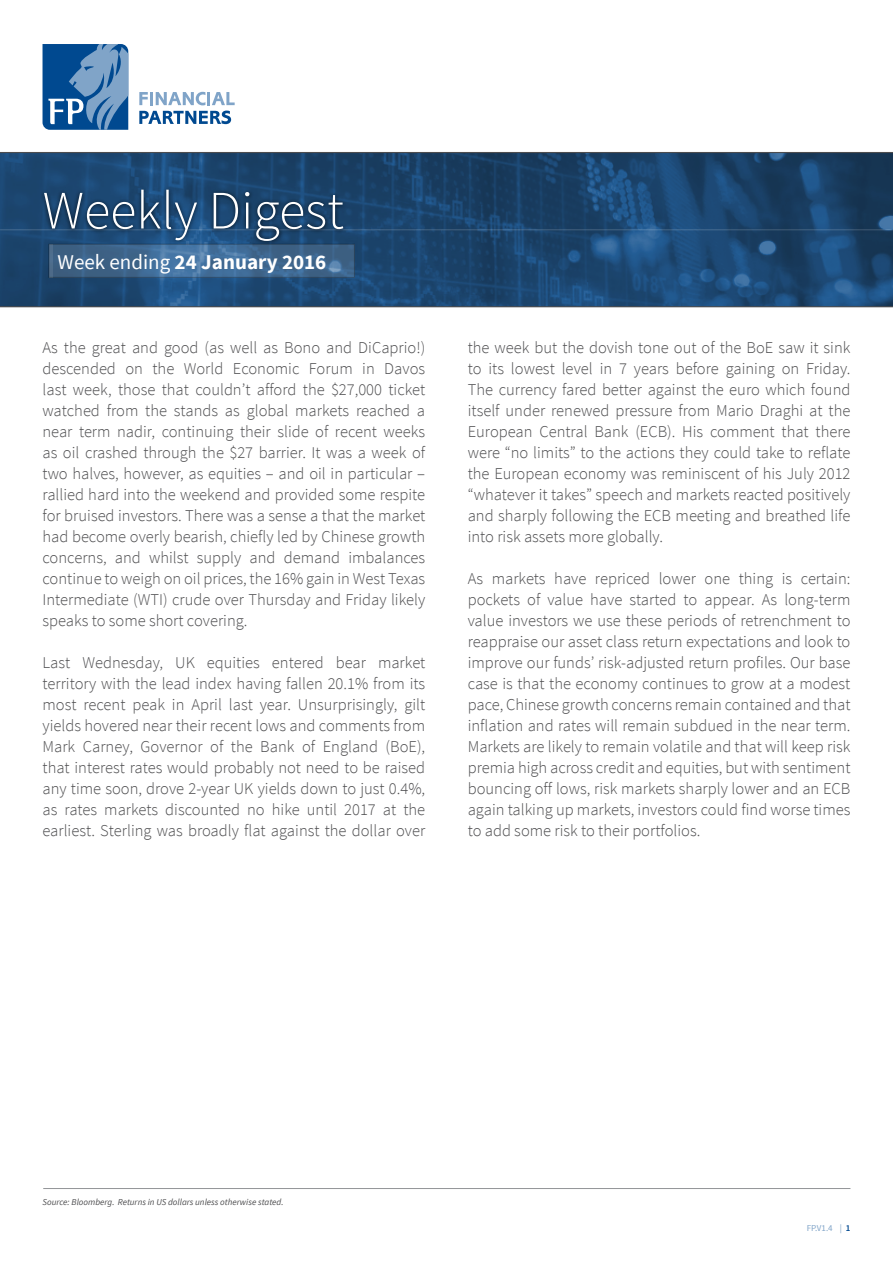
<style>
.page{position:relative;width:893px;height:1263px;background:#fff}
.page>*{position:absolute;margin:0;border:0;box-sizing:border-box;transform-origin:0 0}
.t1{font:300 54px "Source Sans Pro";color:#fff}
.t2{font:700 21px "Source Sans Pro";color:#fff}
.t3{font:300 16.5px/21px "Source Sans Pro";color:#4d4d4f;text-align:justify}
.t4{font:italic 9px "Source Sans Pro";color:#4d4d4f}
.t5{font:9px "Source Sans Pro";color:#80a4c8}
.s1{font-weight:400}
.s2{font-weight:600;color:#004990}
</style>
<div class="page">
<svg style="left:0;top:153px;width:893px;height:153px;background:#1c466f"></svg>
<hr style="left:0;top:306px;width:893px;height:1px;background:#4d4d4f">
<hr style="left:0;top:152px;width:893px;height:1px;background:#4d4d4f">
<hr style="left:0;top:230px;width:893px;height:1px;background:#fff">
<svg style="left:139px;top:92px;width:96px;height:13px"></svg>
<svg style="left:139px;top:111px;width:92px;height:13px"></svg>
<svg style="left:43px;top:44px;width:85px;height:86px;background:#3e75ab"></svg>
<hr style="left:43px;top:1188px;width:807px;height:1px;background:#939598">
<div style="left:40px;top:186px;width:308px;height:60px;background:#000;opacity:.75"></div>
<svg style="left:53px;top:246px;width:300px;height:30px;background:#416a92"></svg>
<svg style="left:49px;top:244px;width:4px;height:34px"></svg>
<h1 class="t1" style="left:43px;top:178px;width:303px">Weekly Digest</h1>
<p class="t2" style="left:58px;top:248px;width:270px"><span class="s1">Week ending</span> 24 January 2016</p>
<p class="t3" style="left:43px;top:337px;width:384px">As the great and good (as well as Bono and DiCaprio!) descended on the World Economic Forum in Davos last week, those that couldn’t afford the $27,000 ticket watched from the stands as global markets reached a near term nadir, continuing their slide of recent weeks as oil crashed through the $27 barrier. It was a week of two halves, however, as equities – and oil in particular – rallied hard into the weekend and provided some respite for bruised investors. There was a sense a that the market had become overly bearish, chiefly led by Chinese growth concerns, and whilst supply and demand imbalances continue to weigh on oil prices, the 16% gain in West Texas Intermediate (WTI) crude over Thursday and Friday likely speaks to some short covering.</p>
<p class="t3" style="left:43px;top:652px;width:384px">Last Wednesday, UK equities entered bear market territory with the lead index having fallen 20.1% from its most recent peak in April last year. Unsurprisingly, gilt yields hovered near their recent lows and comments from Mark Carney, Governor of the Bank of England (BoE), that interest rates would probably not need to be raised any time soon, drove 2-year UK yields down to just 0.4%, as rates markets discounted no hike until 2017 at the earliest. Sterling was broadly flat against the dollar over</p>
<p class="t3" style="left:468px;top:337px;width:384px">the week but the dovish tone out of the BoE saw it sink to its lowest level in 7 years before gaining on Friday.<br>The currency fared better against the euro which found itself under renewed pressure from Mario Draghi at the European Central Bank (ECB). His comment that there were “no limits” to the actions they could take to reflate the European economy was reminiscent of his July 2012 “whatever it takes” speech and markets reacted positively and sharply following the ECB meeting and breathed life into risk assets more globally.</p>
<p class="t3" style="left:468px;top:568px;width:384px">As markets have repriced lower one thing is certain: pockets of value have started to appear. As long-term value investors we use these periods of retrenchment to reappraise our asset class return expectations and look to improve our funds’ risk-adjusted return profiles. Our base case is that the economy continues to grow at a modest pace, Chinese growth concerns remain contained and that inflation and rates will remain subdued in the near term.<br>Markets are likely to remain volatile and that will keep risk premia high across credit and equities, but with sentiment bouncing off lows, risk markets sharply lower and an ECB again talking up markets, investors could find worse times to add some risk to their portfolios.</p>
<p class="t4" style="left:43px;top:1196px;width:242px">Source: Bloomberg. Returns in US dollars unless otherwise stated.</p>
<p class="t5" style="left:807px;top:1223px;width:45px">FP.V1.4 | <span class="s2">1</span></p>
</div>
